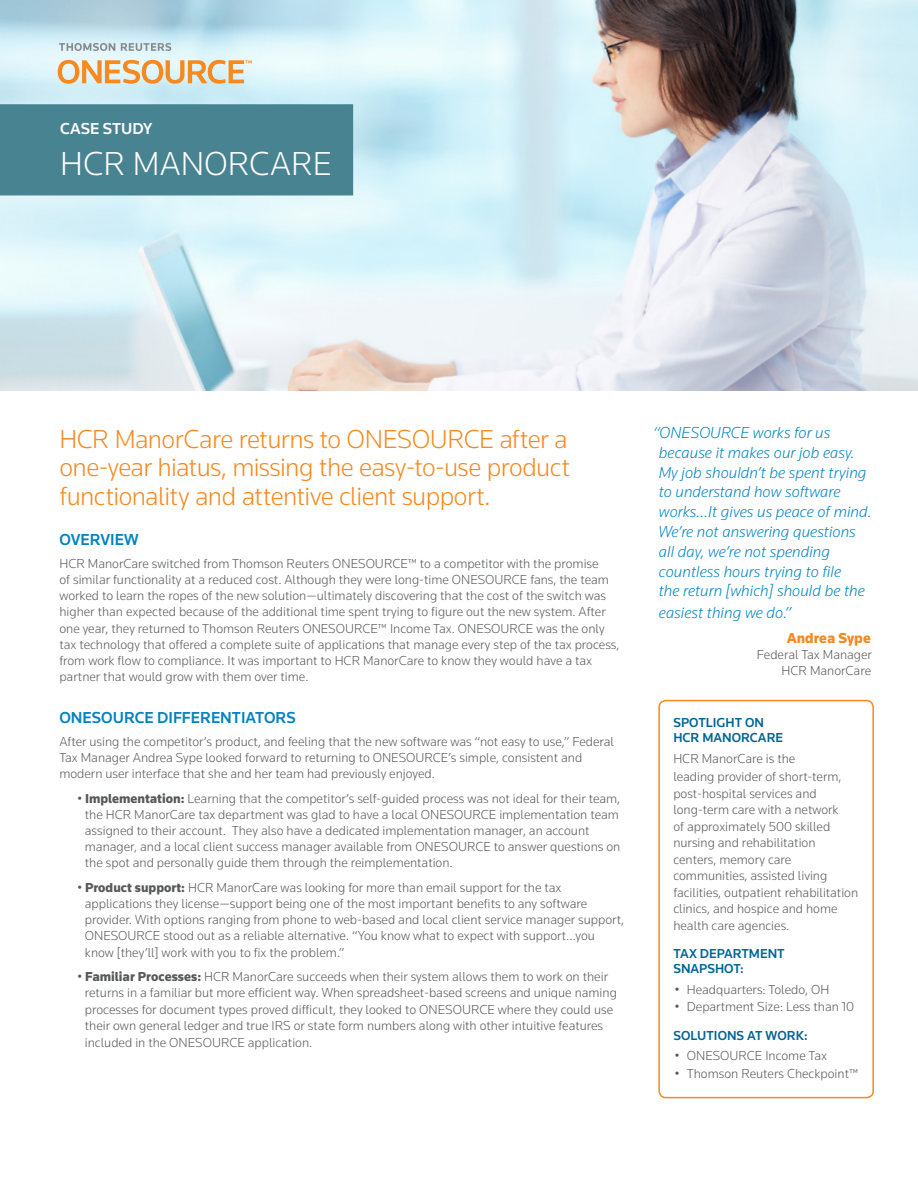
<style>
.page{position:relative;width:918px;height:1188px;background:#fff}
.page>*{position:absolute;margin:0;border:0;box-sizing:border-box;transform-origin:0 0}
.t1{font:300 34.5px "Knowledge";color:#fff}
.t2{font:300 27px/28.5px "Knowledge";letter-spacing:-.02em;color:#f6891f;text-align:justify}
.t3{font:italic 300 16.5px/19.8px "Knowledge";color:#0083bf}
.t4{font:500 16.5px "Knowledge";color:#0083bf}
.t5{font:500 16.5px "Knowledge";color:#fff}
.t6{font:900 15px "Knowledge";color:#f6891f}
.t7{font:300 13.5px/16.2px "Knowledge";color:#58595b}
.t8{font:500 13.5px/15px "Knowledge";color:#006594}
.s1{font-weight:900}
</style>
<div class="page">
<img style="left:0;top:0;width:918px;height:391px">
<svg style="left:58px;top:60px;width:194px;height:24px;background:#e8c499"></svg>
<svg style="left:59px;top:43px;width:112px;height:8px"></svg>
<div style="left:0;top:105px;width:352px;height:90px;background:#488391"></div>
<div style="left:0;top:104px;width:353px;height:91px;border:2px solid #488391"></div>
<div style="left:658px;top:700px;width:216px;height:398px;border:2px solid #f6891f;border-radius:7px"></div>
<p class="t5" style="left:60px;top:118px;width:94px">CASE STUDY</p>
<h1 class="t1" style="left:60px;top:143px;width:273px">HCR MANORCARE</h1>
<h2 class="t2" style="left:59px;top:424px;width:512px">HCR ManorCare returns to ONESOURCE after a one-year hiatus, missing the easy-to-use product functionality and attentive client support.</h2>
<p class="t4" style="left:59px;top:529px;width:81px">OVERVIEW</p>
<p class="t7" style="left:59px;top:555px;width:562px">HCR ManorCare switched from Thomson Reuters ONESOURCE™ to a competitor with the promise<br>of similar functionality at a reduced cost. Although they were long-time ONESOURCE fans, the team worked to learn the ropes of the new solution—ultimately discovering that the cost of the switch was higher than expected because of the additional time spent trying to figure out the new system. After one year, they returned to Thomson Reuters ONESOURCE™ Income Tax. ONESOURCE was the only tax technology that offered a complete suite of applications that manage every step of the tax process, from work flow to compliance. It was important to HCR ManorCare to know they would have a tax partner that would grow with them over time.</p>
<p class="t4" style="left:59px;top:707px;width:238px">ONESOURCE DIFFERENTIATORS</p>
<p class="t7" style="left:59px;top:733px;width:556px">After using the competitor’s product, and feeling that the new software was “not easy to use,” Federal<br>Tax Manager Andrea Sype looked forward to returning to ONESOURCE’s simple, consistent and modern user interface that she and her team had previously enjoyed.</p>
<p class="t7" style="left:85px;top:790px;width:537px;text-indent:-8px">• <span class="s1">Implementation:</span> Learning that the competitor’s self-guided process was not ideal for their team, the HCR ManorCare tax department was glad to have a local ONESOURCE implementation team assigned to their account. They also have a dedicated implementation manager, an account manager, and a local client success manager available from ONESOURCE to answer questions on the spot and personally guide them through the reimplementation.</p>
<p class="t7" style="left:85px;top:879px;width:541px;text-indent:-8px">• <span class="s1">Product support:</span> HCR ManorCare was looking for more than email support for the tax applications they license—support being one of the most important benefits to any software provider. With options ranging from phone to web-based and local client service manager support, ONESOURCE stood out as a reliable alternative. “You know what to expect with support...you know [they’ll] work with you to fix the problem.”</p>
<p class="t7" style="left:85px;top:968px;width:534px;text-indent:-8px">• <span class="s1">Familiar Processes:</span> HCR ManorCare succeeds when their system allows them to work on their returns in a familiar but more efficient way. When spreadsheet-based screens and unique naming processes for document types proved difficult, they looked to ONESOURCE where they could use their own general ledger and true IRS or state form numbers along with other intuitive features included in the ONESOURCE application.</p>
<p class="t3" style="left:658px;top:422px;width:215px;text-indent:-5px">“ONESOURCE works for us because it makes our job easy.<br>My job shouldn’t be spent trying to understand how software works…It gives us peace of mind.<br>We’re not answering questions all day, we’re not spending countless hours trying to file<br>the return [which] should be the</p>
<p class="t3" style="left:659px;top:602px;width:134px">easiest thing we do.”</p>
<p class="t6" style="left:787px;top:629px;width:85px">Andrea Sype</p>
<p class="t7" style="left:757px;top:646px;width:117px;text-align:right">Federal Tax Manager<br>HCR ManorCare</p>
<p class="t8" style="left:673px;top:715px;width:111px">SPOTLIGHT ON<br>HCR MANORCARE</p>
<p class="t7" style="left:673px;top:749px;width:170px;line-height:18.3px">HCR ManorCare is the<br>leading provider of short-term,</p>
<p class="t7" style="left:673px;top:785px;width:186px">post-hospital services and long-term care with a network<br>of approximately 500 skilled nursing and rehabilitation centers, memory care communities, assisted living facilities, outpatient rehabilitation clinics, and hospice and home health care agencies.</p>
<p class="t8" style="left:673px;top:946px;width:113px">TAX DEPARTMENT<br>SNAPSHOT:</p>
<p class="t7" style="left:675px;top:981px;width:156px">• Headquarters: Toledo, OH</p>
<p class="t7" style="left:675px;top:998px;width:181px">• Department Size: Less than 10</p>
<p class="t8" style="left:673px;top:1028px;width:136px">SOLUTIONS AT WORK:</p>
<p class="t7" style="left:675px;top:1047px;width:154px">• ONESOURCE Income Tax</p>
<p class="t7" style="left:675px;top:1065px;width:185px">• Thomson Reuters Checkpoint™</p>
</div>
